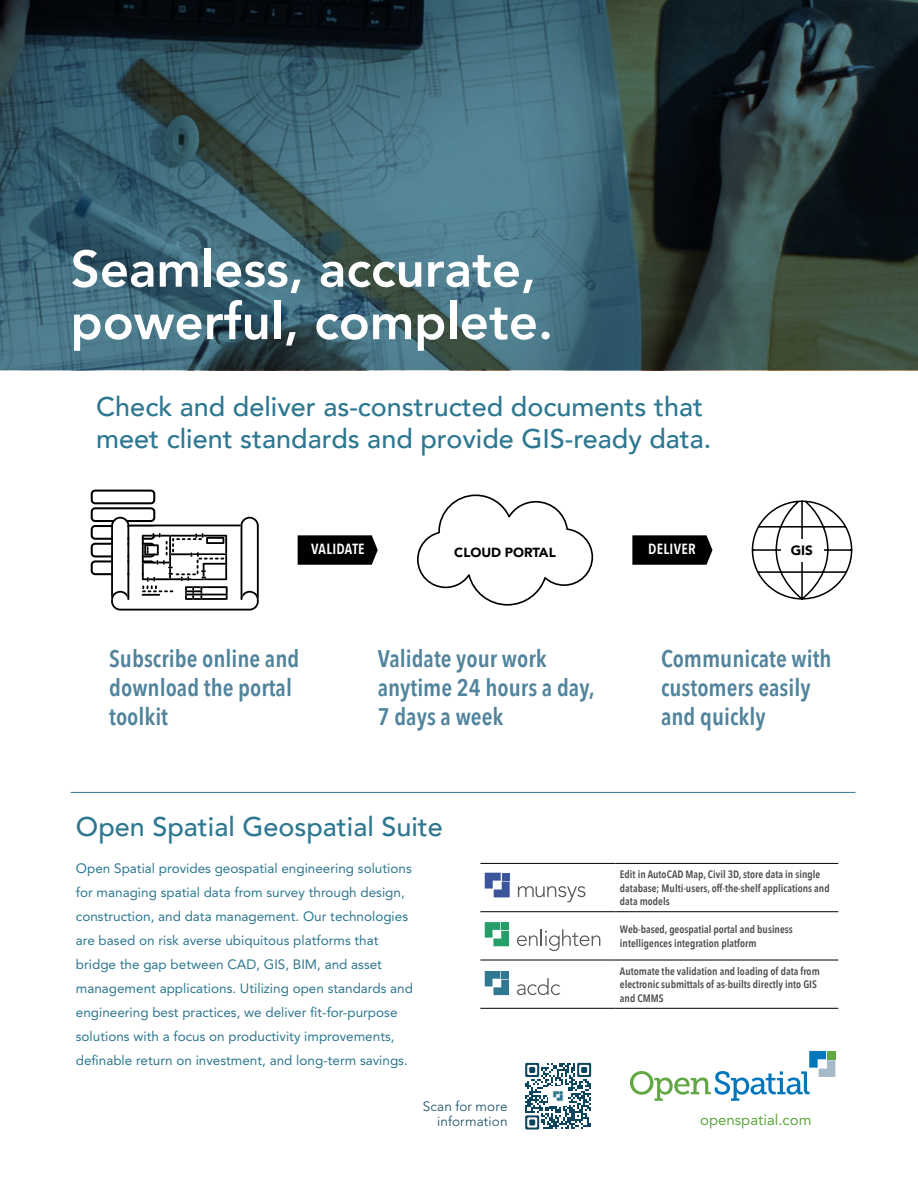
<style>
.page{position:relative;width:918px;height:1188px;background:#fff}
.page>*{position:absolute;margin:0;border:0;box-sizing:border-box;transform-origin:0 0}
.t1{font:800 51px/52.5px "Avenir";color:#fff}
.t2{font:500 27px/32.4px "Avenir";color:#2d7790}
.t3{font:600 24px/28.8px "Avenir Next Condensed";color:#51849c}
.t4{font:15px "Avenir LT Std";color:#61a744}
.t5{font:600 condensed 14.7px "Avenir Next LT Com";letter-spacing:.02em;color:#fff}
.t6{font:13.5px/24px "Avenir LT Std";color:#2d7790}
.t7{font:300 13.5px/15px "Avenir LT Std";letter-spacing:.01em;color:#0d455e;text-align:right}
.t8{font:900 13.5px "Avenir";color:#000}
.t9{font:900 13.2px "Avenir";color:#000}
.t10{font:600 condensed 10.8px/13.4px "Avenir Next LT Com";color:#4d4d4f}
</style>
<div class="page">
<svg style="left:0;top:0;width:918px;height:370px;background:#34525b"></svg>
<hr style="left:480px;top:863px;width:136px;height:1px;background:#000">
<hr style="left:616px;top:863px;width:222px;height:1px;background:#000">
<hr style="left:480px;top:911px;width:136px;height:1px;background:#000">
<hr style="left:616px;top:911px;width:222px;height:1px;background:#000">
<hr style="left:480px;top:960px;width:136px;height:1px;background:#000">
<hr style="left:616px;top:960px;width:222px;height:1px;background:#000">
<hr style="left:480px;top:1008px;width:136px;height:1px;background:#000">
<hr style="left:616px;top:1008px;width:222px;height:1px;background:#000">
<svg style="left:485px;top:873px;width:25px;height:24px"></svg>
<div style="left:502px;top:873px;width:8px;height:8px;background:#3a559b"></div>
<svg style="left:518px;top:886px;width:67px;height:16px"></svg>
<svg style="left:485px;top:922px;width:24px;height:24px"></svg>
<div style="left:501px;top:922px;width:8px;height:8px;background:#259e67"></div>
<svg style="left:517px;top:929px;width:83px;height:22px"></svg>
<svg style="left:485px;top:971px;width:24px;height:24px"></svg>
<div style="left:501px;top:971px;width:8px;height:8px;background:#307891"></div>
<svg style="left:517px;top:978px;width:43px;height:17px"></svg>
<svg style="left:630px;top:1051px;width:205px;height:50px"></svg>
<div style="left:827px;top:1051px;width:8px;height:8px;background:#61a744"></div>
<svg style="left:298px;top:535px;width:80px;height:30px;background:#0f0f0f"></svg>
<svg style="left:632px;top:535px;width:80px;height:30px;background:#0e0e0e"></svg>
<svg style="left:90px;top:489px;width:168px;height:122px"></svg>
<svg style="left:417px;top:494px;width:177px;height:112px"></svg>
<svg style="left:751px;top:500px;width:102px;height:100px"></svg>
<div style="left:781px;top:539px;width:42px;height:22px;background:#fff"></div>
<hr style="left:71px;top:792px;width:785px;height:1px;background:#2d7790">
<svg style="left:525px;top:1063px;width:66px;height:67px"></svg>
<div style="left:529px;top:1119px;width:6px;height:7px;background:#0d455e"></div>
<img style="left:549px;top:1087px;width:18px;height:19px">
<h1 class="t1" style="left:71px;top:243px;width:484px">Seamless, accurate, powerful, complete.</h1>
<h2 class="t2" style="left:96px;top:389px;width:617px">Check and deliver as-constructed documents that meet client standards and provide GIS-ready data.</h2>
<p class="t5" style="left:311px;top:540px;width:55px">VALIDATE</p>
<p class="t9" style="left:454px;top:541px;width:103px">CLOUD PORTAL</p>
<p class="t5" style="left:648px;top:540px;width:49px">DELIVER</p>
<p class="t8" style="left:791px;top:539px;width:24px">GIS</p>
<h3 class="t3" style="left:109px;top:644px;width:192px">Subscribe online and download the portal toolkit</h3>
<h3 class="t3" style="left:378px;top:644px;width:218px">Validate your work anytime 24 hours a day,<br>7 days a week</h3>
<h3 class="t3" style="left:661px;top:644px;width:172px">Communicate with customers easily and quickly</h3>
<h2 class="t2" style="left:76px;top:809px;width:369px">Open Spatial Geospatial Suite</h2>
<p class="t6" style="left:76px;top:857px;width:339px">Open Spatial provides geospatial engineering solutions for managing spatial data from survey through design, construction, and data management. Our technologies are based on risk averse ubiquitous platforms that bridge the gap between CAD, GIS, BIM, and asset management applications. Utilizing open standards and engineering best practices, we deliver fit-for-purpose solutions with a focus on productivity improvements, definable return on investment, and long-term savings.</p>
<p class="t10" style="left:620px;top:868px;width:211px">Edit in AutoCAD Map, Civil 3D, store data in single database; Multi-users, off-the-shelf applications and data models</p>
<p class="t10" style="left:620px;top:923px;width:174px">Web-based, geospatial portal and business intelligences integration platform</p>
<p class="t10" style="left:620px;top:964px;width:201px">Automate the validation and loading of data from electronic submittals of as-builts directly into GIS and CMMS</p>
<p class="t7" style="left:423px;top:1099px;width:86px">Scan for more information</p>
<p class="t4" style="left:700px;top:1111px;width:113px">openspatial.com</p>
</div>
